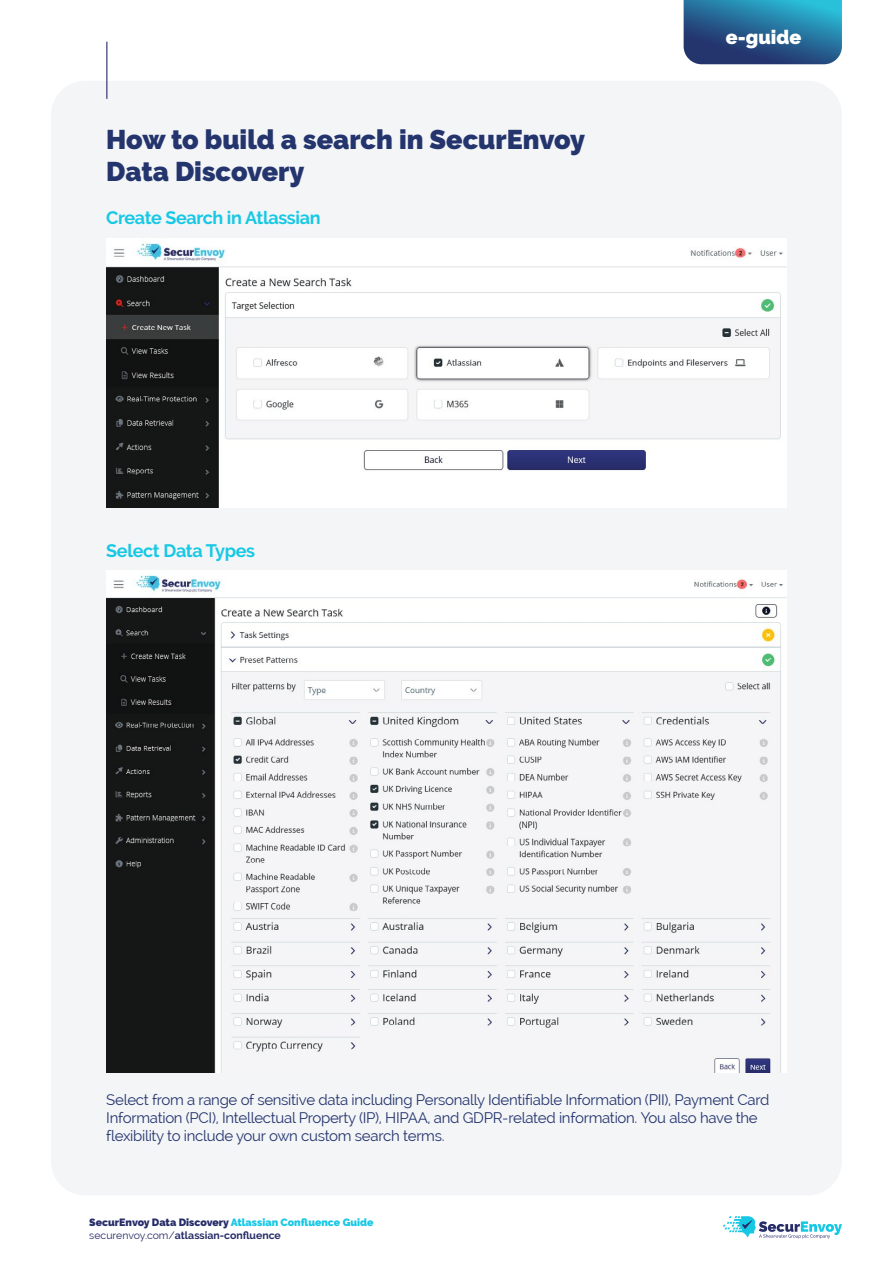
<style>
.page{position:relative;width:893px;height:1263px;background:#fff}
.page>*{position:absolute;margin:0;border:0;box-sizing:border-box;transform-origin:0 0}
.t1{font:900 27px/32.4px "Raleway";color:#24356e}
.t2{font:900 19.5px "Raleway";color:#fff}
.t3{font:700 18px "Raleway";letter-spacing:-.02em;color:#17c8e5}
.t4{font:15px/18px "Raleway";letter-spacing:-.02em;color:#24356e}
.t5{font:900 10.5px/12.6px "Raleway";color:#17c8e5}
.s1{color:#262c68}
.s2{font-weight:400;color:#262c68}
.s3{font-weight:700;color:#262c68}
</style>
<div class="page">
<div style="left:51px;top:81px;width:791px;height:1114px;background:#f4f5f7;border-radius:34px"></div>
<hr style="left:106px;top:42px;width:1px;height:57px;background:#262c68">
<svg style="left:684px;top:0;width:158px;height:64px;background:#286a97"></svg>
<svg style="left:723px;top:1216px;width:119px;height:22px"></svg>
<img style="left:106px;top:238px;width:681px;height:269px">
<img style="left:106px;top:570px;width:681px;height:503px">
<h1 class="t1" style="left:106px;top:123px;width:480px">How to build a search in SecurEnvoy<br>Data Discovery</h1>
<p class="t3" style="left:106px;top:207px;width:216px">Create Search in Atlassian</p>
<p class="t3" style="left:106px;top:540px;width:150px">Select Data Types</p>
<h2 class="t2" style="left:726px;top:25px;width:77px">e-guide</h2>
<p class="t4" style="left:106px;top:1091px;width:665px">Select from a range of sensitive data including Personally Identifiable Information (PII), Payment Card<br>Information (PCI), Intellectual Property (IP), HIPAA, and GDPR-related information. You also have the flexibility to include your own custom search terms.</p>
<p class="t5" style="left:89px;top:1216px;width:286px"><span class="s1">SecurEnvoy Data Discovery</span> Atlassian Confluence Guide <span class="s2">securenvoy.com/</span><span class="s3">atlassian-confluence</span></p>
</div>
